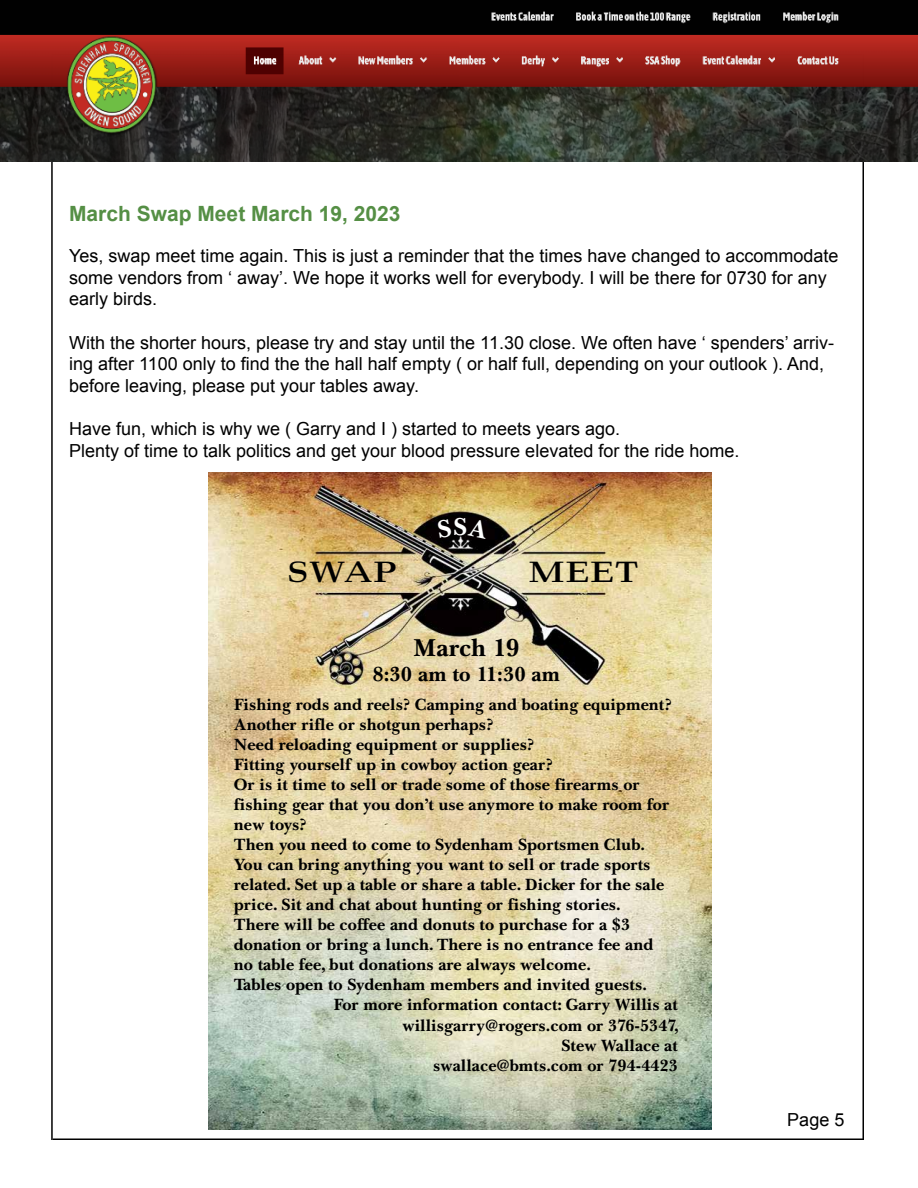
<style>
.page{position:relative;width:918px;height:1188px;background:#fff}
.page>*{position:absolute;margin:0;border:0;box-sizing:border-box;transform-origin:0 0}
.t1{font:26.7px "Maximus";color:#000}
.t2{font:700 25.05px "Baskerville Cyr";letter-spacing:-.02em;color:#000}
.t3{font:700 25.05px "Baskerville Cyr";color:#fff}
.t4{font:700 21px "Arial";color:#558f45}
.t5{font:700 20.85px "Baskerville Cyr";color:#000}
.t6{font:18px/21.6px "Arial";color:#000}
.t7{font:700 16.65px "Baskerville Cyr";color:#000}
</style>
<div class="page">
<hr style="left:51px;top:54px;width:2px;height:1086px;background:#000">
<hr style="left:862px;top:54px;width:2px;height:1086px;background:#000">
<hr style="left:53px;top:1138px;width:810px;height:2px;background:#000">
<img style="left:0;top:0;width:918px;height:162px">
<img style="left:208px;top:472px;width:504px;height:658px">
<svg style="left:437px;top:519px;width:15px;height:20px"></svg>
<svg style="left:468px;top:518px;width:21px;height:21px"></svg>
<p class="t4" style="left:69px;top:200px;width:333px">March Swap Meet March 19, 2023</p>
<p class="t6" style="left:69px;top:245px;width:771px">Yes, swap meet time again. This is just a reminder that the times have changed to accommodate some vendors from ‘ away’. We hope it works well for everybody. I will be there for 0730 for any early birds.</p>
<p class="t6" style="left:69px;top:332px;width:767px">With the shorter hours, please try and stay until the 11.30 close. We often have ‘ spenders’ arriv&shy;ing after 1100 only to find the the hall half empty ( or half full, depending on your outlook ). And, before leaving, please put your tables away.</p>
<p class="t6" style="left:69px;top:418px;width:672px">Have fun, which is why we ( Garry and I ) started to meets years ago.<br>Plenty of time to talk politics and get your blood pressure elevated for the ride home.</p>
<h2 class="t3" style="left:454px;top:512px;width:15px">S</h2>
<h1 class="t1" style="left:287px;top:551px;width:112px">SWAP</h1>
<h1 class="t1" style="left:528px;top:551px;width:112px">MEET</h1>
<h2 class="t2" style="left:413px;top:633px;width:108px">March 19</h2>
<p class="t5" style="left:372px;top:662px;width:189px">8:30 am to 11:30 am</p>
<p class="t7" style="left:234px;top:695px;width:439px">Fishing rods and reels? Camping and boating equipment?</p>
<p class="t7" style="left:234px;top:715px;width:261px">Another rifle or shotgun perhaps?</p>
<p class="t7" style="left:234px;top:735px;width:302px">Need reloading equipment or supplies?</p>
<p class="t7" style="left:234px;top:755px;width:320px">Fitting yourself up in cowboy action gear?</p>
<p class="t7" style="left:234px;top:775px;width:408px">Or is it time to sell or trade some of those firearms or</p>
<p class="t7" style="left:234px;top:795px;width:437px">fishing gear that you don’t use anymore to make room for</p>
<p class="t7" style="left:234px;top:815px;width:74px">new toys?</p>
<p class="t7" style="left:234px;top:835px;width:413px">Then you need to come to Sydenham Sportsmen Club.</p>
<p class="t7" style="left:234px;top:855px;width:418px">You can bring anything you want to sell or trade sports</p>
<p class="t7" style="left:234px;top:875px;width:432px">related. Set up a table or share a table. Dicker for the sale</p>
<p class="t7" style="left:234px;top:895px;width:388px">price. Sit and chat about hunting or fishing stories.</p>
<p class="t7" style="left:234px;top:915px;width:398px">There will be coffee and donuts to purchase for a $3</p>
<p class="t7" style="left:234px;top:935px;width:421px">donation or bring a lunch. There is no entrance fee and</p>
<p class="t7" style="left:234px;top:955px;width:359px">no table fee, but donations are always welcome.</p>
<p class="t7" style="left:234px;top:975px;width:415px">Tables open to Sydenham members and invited guests.</p>
<p class="t7" style="left:334px;top:996px;width:346px">For more information contact: Garry Willis at</p>
<p class="t7" style="left:402px;top:1016px;width:278px">willisgarry@rogers.com or 376-5347,</p>
<p class="t7" style="left:561px;top:1036px;width:118px">Stew Wallace at</p>
<p class="t7" style="left:433px;top:1056px;width:246px">swallace@bmts.com or 794-4423</p>
<p class="t6" style="left:787px;top:1109px;width:59px">Page 5</p>
</div>
